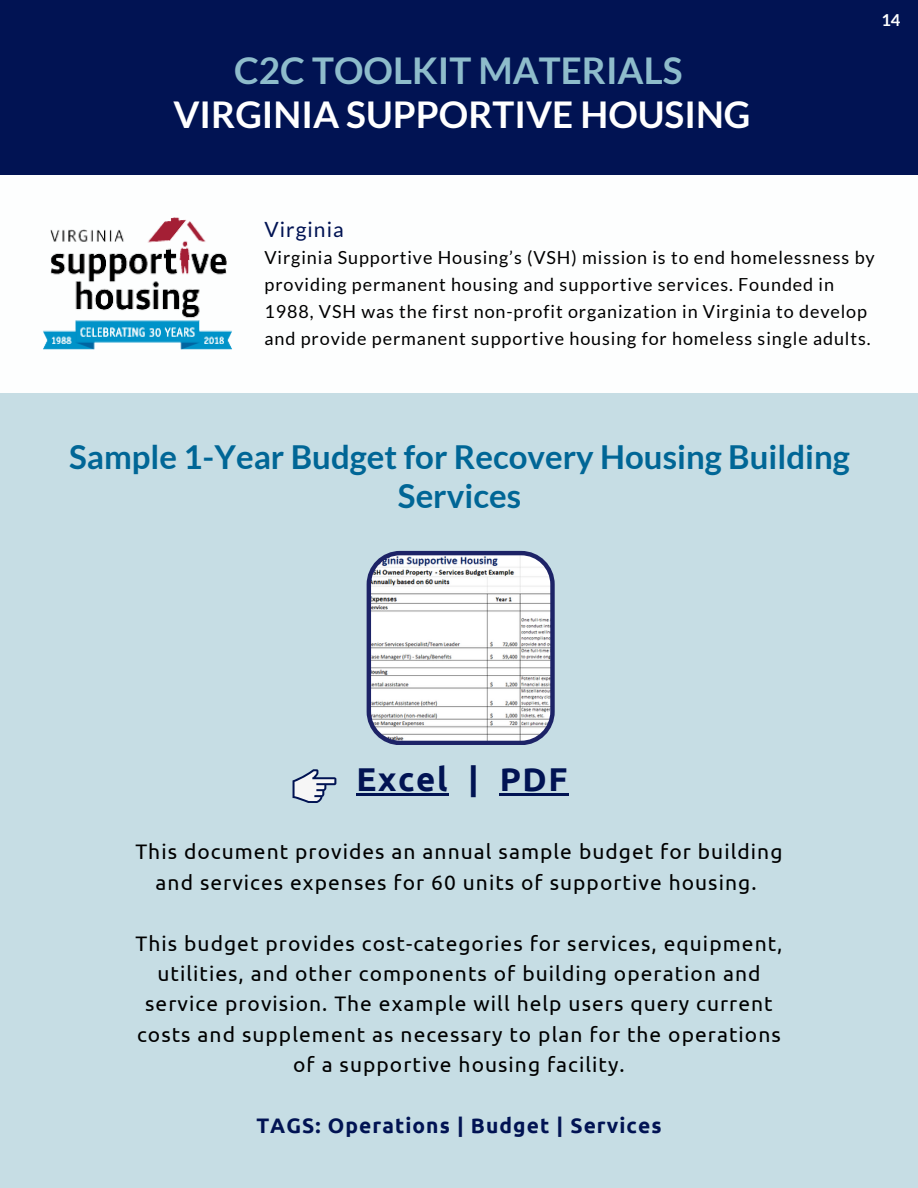
<style>
.page{position:relative;width:918px;height:1188px;background:#fff}
.page>*{position:absolute;margin:0;border:0;box-sizing:border-box;transform-origin:0 0}
.t1{font:700 36.9px "Lato";color:#fff}
.t2{font:700 36.9px "Lato";color:#8ebccb}
.t3{font:700 33px/39.3px "Lato";color:#006696;text-align:center}
.t4{font:700 33px "Ubuntu";letter-spacing:.05em;color:#011353}
.t5{font:21px/30.3px "Ubuntu";letter-spacing:.05em;color:#000;text-align:center}
.t6{font:700 21px "Ubuntu";letter-spacing:.05em;color:#011353}
.t7{font:21px "Lato";letter-spacing:.05em;color:#011353}
.t8{font:18px/27px "Lato";letter-spacing:.05em;color:#000}
.t9{font:700 16.5px "Lato";color:#fdfefe}
</style>
<div class="page">
<div style="left:0;top:393px;width:918px;height:795px;background:#c6dde4"></div>
<div style="left:0;top:0;width:918px;height:174px;background:#011353"></div>
<img style="left:43px;top:217px;width:189px;height:133px">
<svg style="left:293px;top:769px;width:43px;height:34px"></svg>
<hr style="left:356px;top:794px;width:93px;height:2px;background:#011353">
<hr style="left:500px;top:794px;width:69px;height:2px;background:#011353">
<svg style="left:367px;top:551px;width:188px;height:194px;background:#d6d7de"></svg>
<h1 class="t2" style="left:234px;top:48px;width:450px">C2C TOOLKIT MATERIALS</h1>
<h1 class="t1" style="left:173px;top:91px;width:579px">VIRGINIA SUPPORTIVE HOUSING</h1>
<p class="t9" style="left:881px;top:9px;width:21px">14</p>
<p class="t7" style="left:265px;top:216px;width:81px">Virginia</p>
<p class="t8" style="left:265px;top:244px;width:612px">Virginia Supportive Housing’s (VSH) mission is to end homelessness by providing permanent housing and supportive services. Founded in 1988, VSH was the first non-profit organization in Virginia to develop and provide permanent supportive housing for homeless single adults.</p>
<h2 class="t3" style="left:69px;top:437px;width:782px">Sample 1-Year Budget for Recovery Housing Building<br>Services</h2>
<h2 class="t4" style="left:356px;top:761px;width:213px">Excel | PDF</h2>
<p class="t5" style="left:135px;top:836px;width:649px">This document provides an annual sample budget for building and services expenses for 60 units of supportive housing.</p>
<p class="t5" style="left:136px;top:928px;width:648px">This budget provides cost-categories for services, equipment, utilities, and other components of building operation and service provision. The example will help users query current costs and supplement as necessary to plan for the operations of a supportive housing facility.</p>
<p class="t6" style="left:256px;top:1113px;width:407px">TAGS: Operations | Budget | Services</p>
</div>
